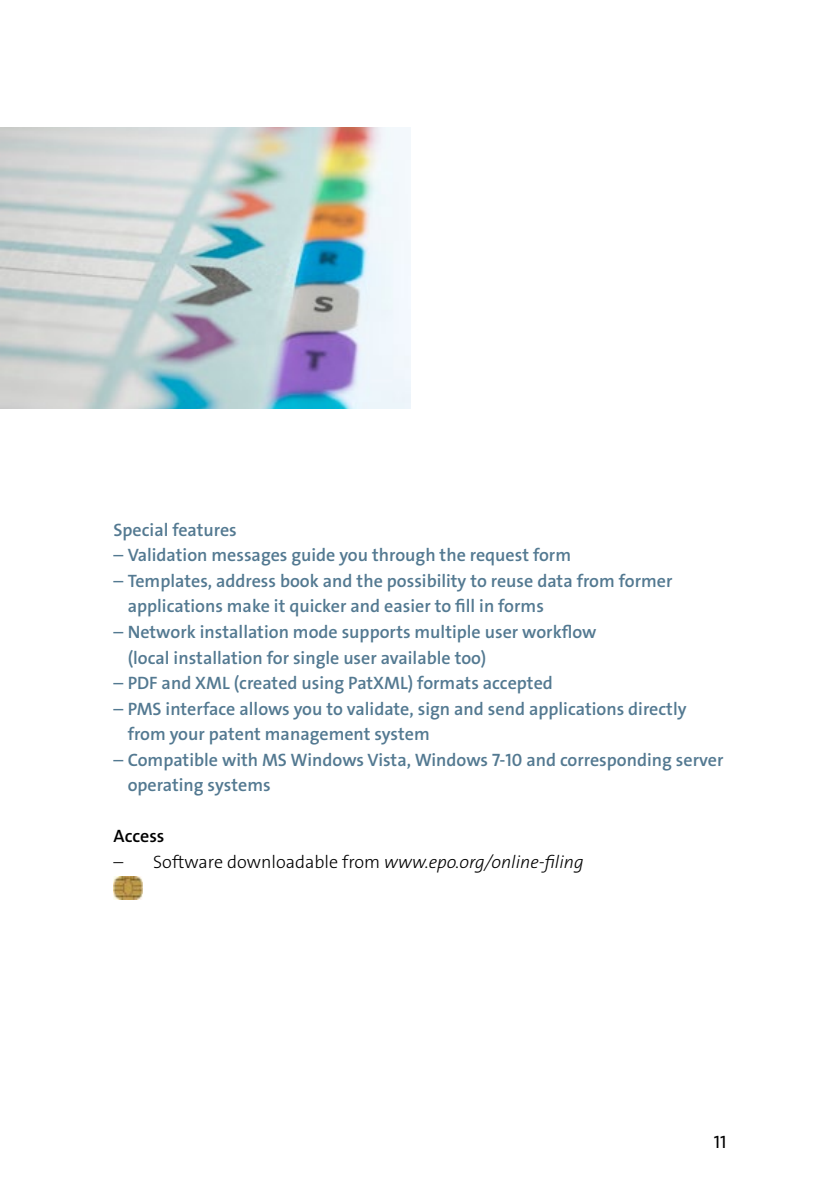
<style>
.page{position:relative;width:840px;height:1191px;background:#fff}
.page>*{position:absolute;margin:0;border:0;box-sizing:border-box;transform-origin:0 0}
.t1{font:18px/25.6px "The Sans LP6 Se Bld";color:#537991}
.t2{font:18px "The Sans LP3 Lig";color:#000}
.t3{font:18px "The Sans LP6 Se Bld";color:#000}
.t4{font:18px "The Sans LP5 Plain";color:#000}
.s1{font-family:"The Sans LP5 Plain"}
.s2{font-family:"The Sans LP3 Lig IT"}
</style>
<div class="page">
<img style="left:0;top:128px;width:410px;height:280px">
<img style="left:113px;top:876px;width:29px;height:23px">
<p class="t1" style="left:113px;top:517px;width:125px">Special features</p>
<p class="t1" style="left:113px;top:543px;width:459px"><span class="s1">–</span> Validation messages guide you through the request form</p>
<p class="t1" style="left:128px;top:568px;width:546px;text-indent:-14px"><span class="s1">–</span> Templates, address book and the possibility to reuse data from former applications make it quicker and easier to fill in forms</p>
<p class="t1" style="left:128px;top:619px;width:470px;text-indent:-14px"><span class="s1">–</span> Network installation mode supports multiple user workflow (local installation for single user available too)</p>
<p class="t1" style="left:113px;top:670px;width:440px"><span class="s1">–</span> PDF and XML (created using PatXML) formats accepted</p>
<p class="t1" style="left:128px;top:696px;width:560px;text-indent:-14px"><span class="s1">–</span> PMS interface allows you to validate, sign and send applications directly from your patent management system</p>
<p class="t1" style="left:128px;top:747px;width:597px;text-indent:-14px"><span class="s1">–</span> Compatible with MS Windows Vista, Windows 7-10 and corresponding server operating systems</p>
<p class="t3" style="left:113px;top:824px;width:52px">Access</p>
<p class="t2" style="left:113px;top:850px;width:471px">– Software downloadable from <span class="s2">www.epo.org/online-filing</span></p>
<p class="t4" style="left:713px;top:1130px;width:14px">11</p>
</div>
